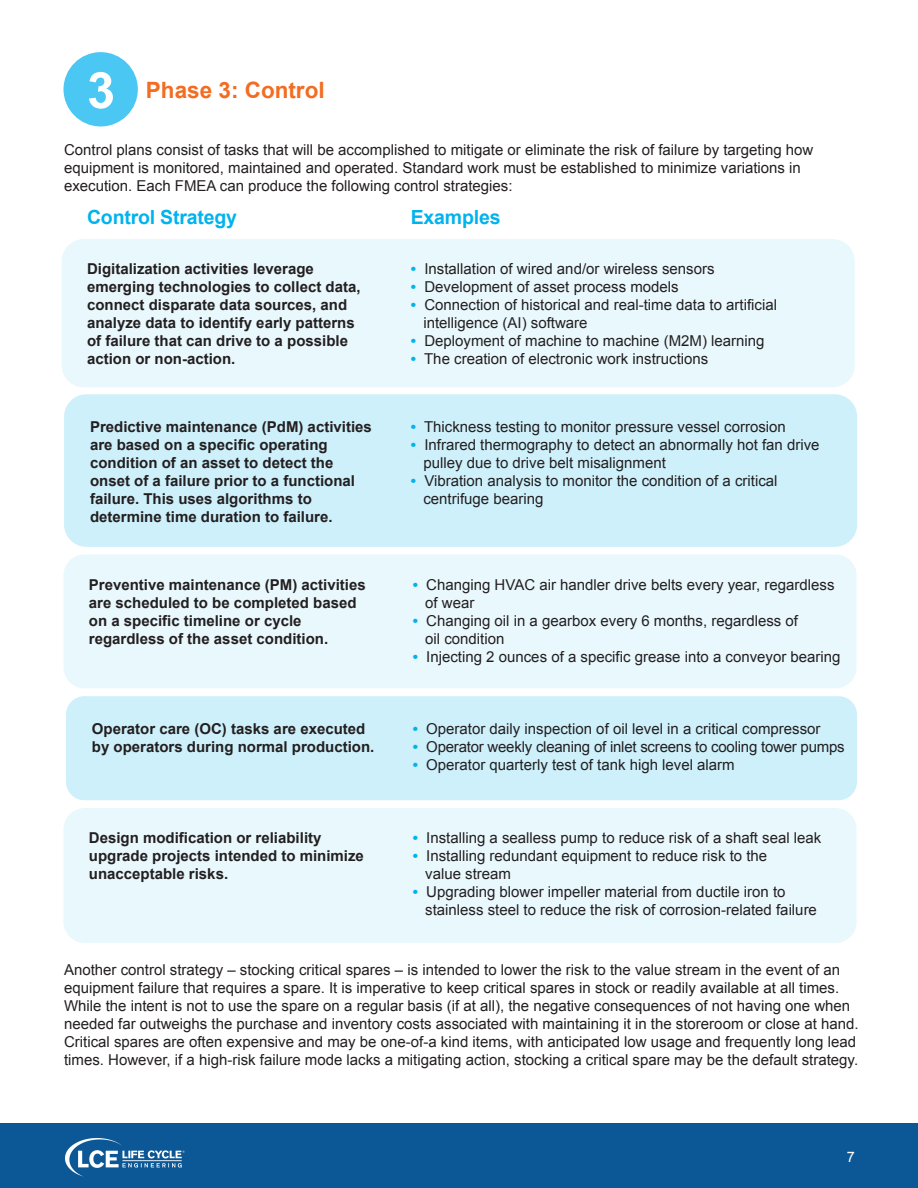
<style>
.page{position:relative;width:918px;height:1188px;background:#fff}
.page>*{position:absolute;margin:0;border:0;box-sizing:border-box;transform-origin:0 0}
.t1{font:700 50.25px "Arial";color:#fff}
.t2{font:700 22.5px "Arial";color:#f36c21}
.t3{font:700 19.5px "Arial";letter-spacing:-.01em;color:#00b3ee}
.t4{font:15px/18px "Arial";color:#231f20}
.t5{font:700 15px/18px "Arial";color:#231f20}
.t6{font:14.4px "Arial";color:#fff}
.s1{font-weight:700;color:#00b3ee}
</style>
<div class="page">
<div style="left:0;top:1124px;width:918px;height:64px;background:#0c5896"></div>
<img style="left:65px;top:1138px;width:120px;height:39px">
<div style="left:63px;top:554px;width:794px;height:134px;background:#e9f8fd;border-radius:21px"></div>
<div style="left:63px;top:808px;width:794px;height:135px;background:#e9f8fd;border-radius:21px"></div>
<div style="left:66px;top:696px;width:791px;height:104px;background:#cdf0fb;border-radius:18px"></div>
<div style="left:62px;top:239px;width:793px;height:148px;background:#e9f8fd;border-radius:22px"></div>
<div style="left:64px;top:52px;width:74px;height:74px;background:#4ac8f3;border-radius:50%"></div>
<div style="left:64px;top:394px;width:793px;height:153px;background:#cdf0fb;border-radius:22px"></div>
<h1 class="t1" style="left:87px;top:57px;width:29px">3</h1>
<h2 class="t2" style="left:146px;top:75px;width:180px">Phase 3: Control</h2>
<p class="t4" style="left:64px;top:141px;width:751px">Control plans consist of tasks that will be accomplished to mitigate or eliminate the risk of failure by targeting how equipment is monitored, maintained and operated. Standard work must be established to minimize variations in execution. Each FMEA can produce the following control strategies:</p>
<h3 class="t3" style="left:87px;top:205px;width:151px">Control Strategy</h3>
<h3 class="t3" style="left:411px;top:205px;width:91px">Examples</h3>
<p class="t5" style="left:87px;top:260px;width:275px">Digitalization activities leverage emerging technologies to collect data, connect disparate data sources, and analyze data to identify early patterns of failure that can drive to a possible action or non-action.</p>
<p class="t4" style="left:411px;top:260px;width:305px"><span class="s1">•</span> Installation of wired and/or wireless sensors</p>
<p class="t4" style="left:411px;top:278px;width:269px"><span class="s1">•</span> Development of asset process models</p>
<p class="t4" style="left:423px;top:296px;width:355px;text-indent:-13px"><span class="s1">•</span> Connection of historical and real-time data to artificial intelligence (AI) software</p>
<p class="t4" style="left:411px;top:332px;width:355px"><span class="s1">•</span> Deployment of machine to machine (M2M) learning</p>
<p class="t4" style="left:411px;top:350px;width:299px"><span class="s1">•</span> The creation of electronic work instructions</p>
<p class="t5" style="left:90px;top:418px;width:283px">Predictive maintenance (PdM) activities are based on a specific operating condition of an asset to detect the onset of a failure prior to a functional failure. This uses algorithms to determine time duration to failure.</p>
<p class="t4" style="left:411px;top:418px;width:377px"><span class="s1">•</span> Thickness testing to monitor pressure vessel corrosion</p>
<p class="t4" style="left:423px;top:436px;width:398px;text-indent:-13px"><span class="s1">•</span> Infrared thermography to detect an abnormally hot fan drive pulley due to drive belt misalignment</p>
<p class="t4" style="left:423px;top:472px;width:356px;text-indent:-13px"><span class="s1">•</span> Vibration analysis to monitor the condition of a critical centrifuge bearing</p>
<p class="t5" style="left:89px;top:576px;width:278px">Preventive maintenance (PM) activities are scheduled to be completed based on a specific timeline or cycle regardless of the asset condition.</p>
<p class="t4" style="left:425px;top:575px;width:411px;text-indent:-13px"><span class="s1">•</span> Changing HVAC air handler drive belts every year, regardless of wear</p>
<p class="t4" style="left:425px;top:611px;width:374px;text-indent:-13px"><span class="s1">•</span> Changing oil in a gearbox every 6 months, regardless of oil condition</p>
<p class="t4" style="left:413px;top:647px;width:429px"><span class="s1">•</span> Injecting 2 ounces of a specific grease into a conveyor bearing</p>
<p class="t5" style="left:92px;top:720px;width:284px">Operator care (OC) tasks are executed by operators during normal production.</p>
<p class="t4" style="left:413px;top:720px;width:409px"><span class="s1">•</span> Operator daily inspection of oil level in a critical compressor</p>
<p class="t4" style="left:413px;top:738px;width:434px"><span class="s1">•</span> Operator weekly cleaning of inlet screens to cooling tower pumps</p>
<p class="t4" style="left:413px;top:756px;width:324px"><span class="s1">•</span> Operator quarterly test of tank high level alarm</p>
<p class="t5" style="left:89px;top:829px;width:277px">Design modification or reliability upgrade projects intended to minimize unacceptable risks.</p>
<p class="t4" style="left:413px;top:829px;width:410px"><span class="s1">•</span> Installing a sealless pump to reduce risk of a shaft seal leak</p>
<p class="t4" style="left:425px;top:847px;width:344px;text-indent:-13px"><span class="s1">•</span> Installing redundant equipment to reduce risk to the value stream</p>
<p class="t4" style="left:425px;top:883px;width:393px;text-indent:-13px"><span class="s1">•</span> Upgrading blower impeller material from ductile iron to stainless steel to reduce the risk of corrosion-related failure</p>
<p class="t4" style="left:64px;top:961px;width:796px">Another control strategy – stocking critical spares – is intended to lower the risk to the value stream in the event of an equipment failure that requires a spare. It is imperative to keep critical spares in stock or readily available at all times.<br>While the intent is not to use the spare on a regular basis (if at all), the negative consequences of not having one when needed far outweighs the purchase and inventory costs associated with maintaining it in the storeroom or close at hand.<br>Critical spares are often expensive and may be one-of-a kind items, with anticipated low usage and frequently long lead times. However, if a high-risk failure mode lacks a mitigating action, stocking a critical spare may be the default strategy.</p>
<p class="t6" style="left:847px;top:1148px;width:10px">7</p>
</div>
